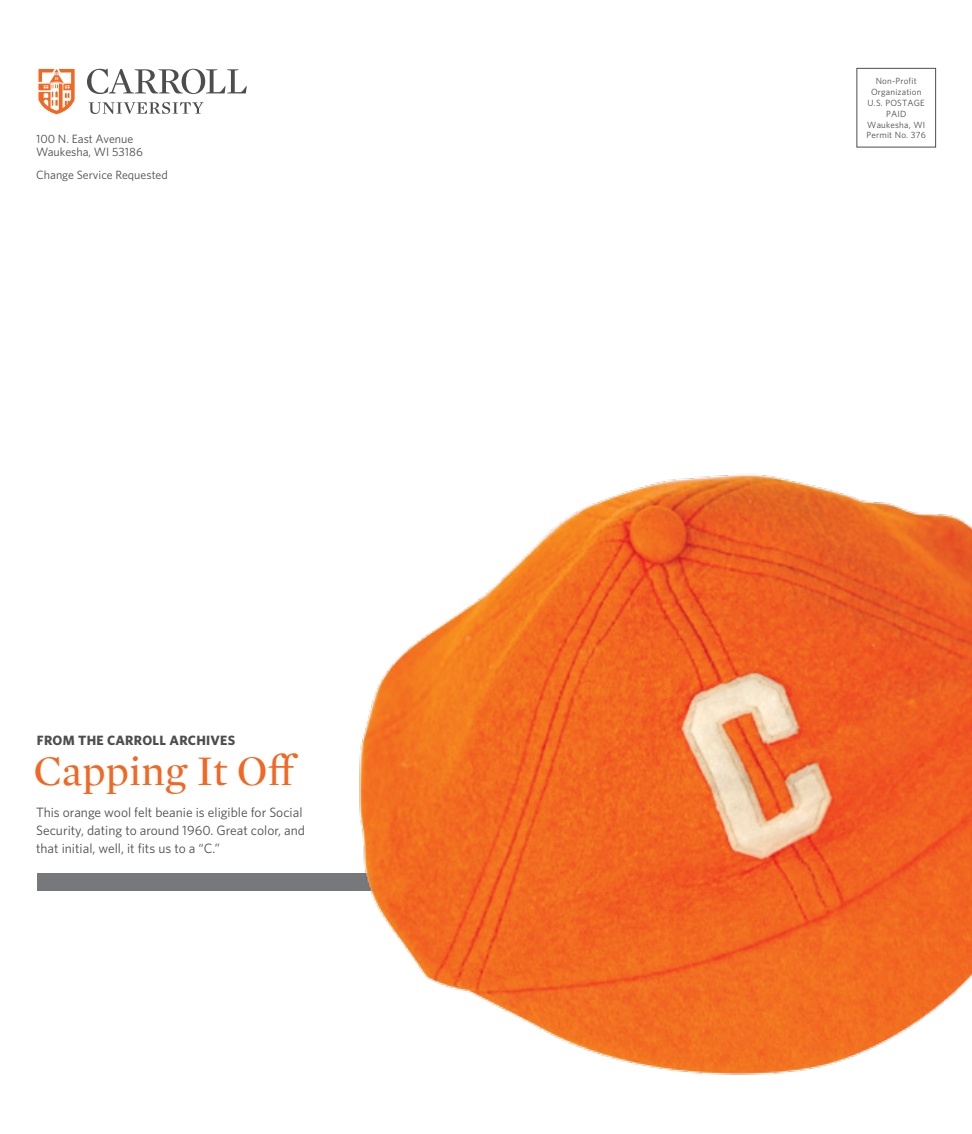
<style>
.page{position:relative;width:972px;height:1134px;background:#fff}
.page>*{position:absolute;margin:0;border:0;box-sizing:border-box;transform-origin:0 0}
.t1{font:42.9px "Mercury Display";color:#f26722}
.t2{font:13.5px/18px "Whitney";color:#4d4d4f}
.t3{font:700 13.5px "Whitney";letter-spacing:.12em;color:#4d4d4f}
.t4{font:12px/13.5px "Whitney";color:#4d4d4f}
.t5{font:9px/10.8px "Whitney";letter-spacing:.02em;color:#4d4d4f;text-align:center}
</style>
<div class="page">
<div style="left:856px;top:68px;width:80px;height:79px;border:1px solid #4d4d4f"></div>
<svg style="left:87px;top:69px;width:160px;height:25px"></svg>
<svg style="left:89px;top:102px;width:115px;height:12px"></svg>
<svg style="left:38px;top:69px;width:37px;height:46px"></svg>
<div style="left:37px;top:873px;width:381px;height:18px;background:#77787b"></div>
<img style="left:359px;top:475px;width:613px;height:600px">
<p class="t4" style="left:36px;top:132px;width:108px">100 N. East Avenue<br>Waukesha, WI 53186</p>
<p class="t4" style="left:36px;top:168px;width:133px">Change Service Requested</p>
<p class="t3" style="left:37px;top:731px;width:200px">FROM THE CARROLL ARCHIVES</p>
<h1 class="t1" style="left:34px;top:741px;width:266px">Capping It Off</h1>
<p class="t2" style="left:36px;top:803px;width:270px">This orange wool felt beanie is eligible for Social<br>Security, dating to around 1960. Great color, and that initial, well, it fits us to a “C.”</p>
<p class="t5" style="left:867px;top:76px;width:61px">Non-Profit<br>Organization<br>U.S. POSTAGE<br>PAID<br>Waukesha, WI<br>Permit No. 376</p>
</div>
